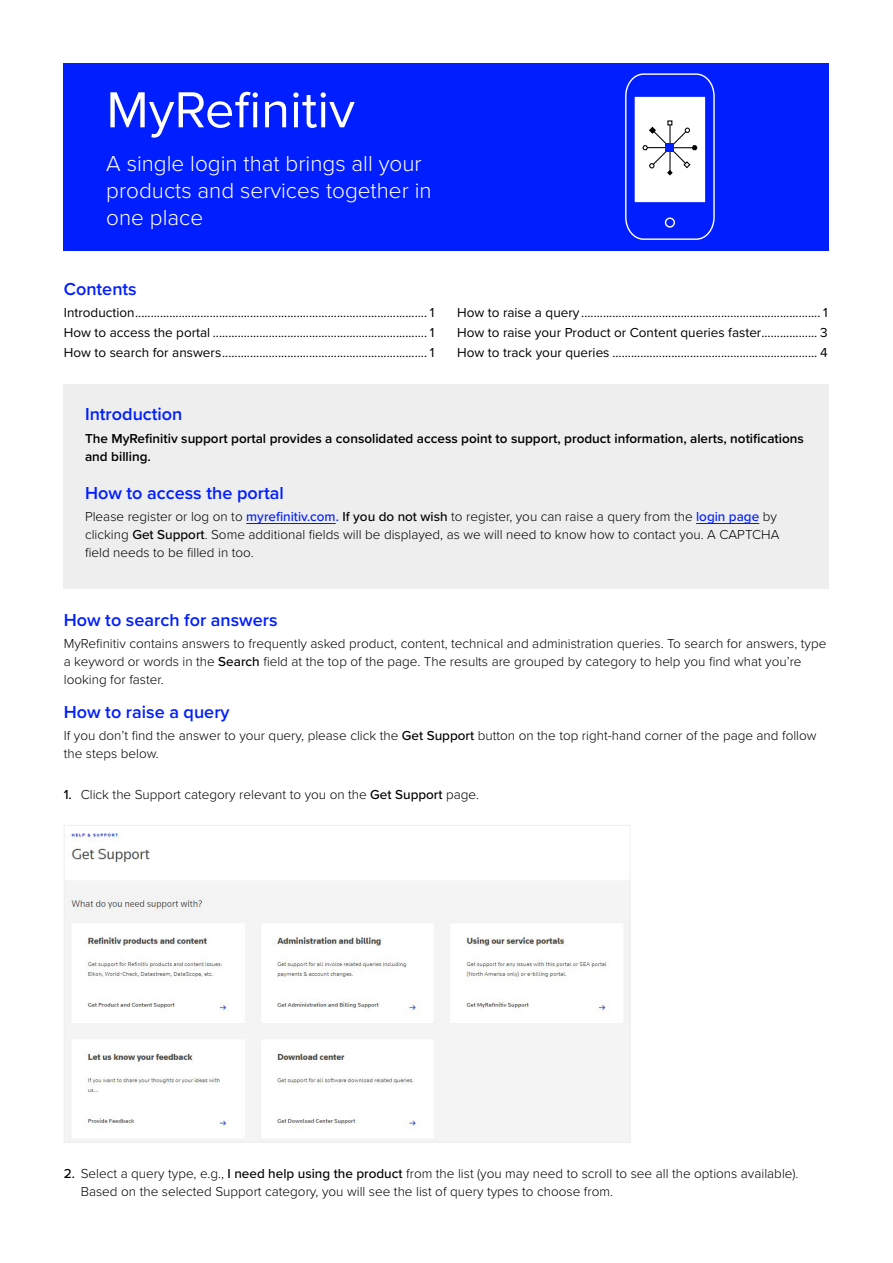
<style>
.page{position:relative;width:893px;height:1263px;background:#fff}
.page>*{position:absolute;margin:0;border:0;box-sizing:border-box;transform-origin:0 0}
.t1{font:52.5px "Proxima Nova";color:#fff}
.t2{font:300 22.5px/27px "Proxima Nova";color:#fff}
.t3{font:600 18px "Proxima Nova";color:#001eff}
.t4{font:300 13.5px/18px "Proxima Nova";color:#000}
.t5{font:13.5px/20.1px "Proxima Nova";color:#000;text-align:justify}
.t6{font:600 13.5px/18px "Proxima Nova";color:#000}
.s1{font-weight:500;color:#001eff}
.s2{font-weight:500}
</style>
<div class="page">
<div style="left:64px;top:64px;width:765px;height:187px;background:#001eff"></div>
<svg style="left:625px;top:73px;width:90px;height:167px"></svg>
<div style="left:64px;top:385px;width:765px;height:204px;background:#eee"></div>
<hr style="left:246px;top:523px;width:90px;height:1px;background:#001eff">
<hr style="left:696px;top:523px;width:63px;height:1px;background:#001eff">
<img style="left:66px;top:833px;width:562px;height:308px">
<h1 class="t1" style="left:106px;top:71px;width:250px">MyRefinitiv</h1>
<h2 class="t2" style="left:106px;top:149px;width:327px">A single login that brings all your products and services together in one place</h2>
<h3 class="t3" style="left:64px;top:275px;width:75px">Contents</h3>
<p class="t5" style="left:64px;top:302px;width:372px">Introduction.............................................................................................. 1<br>How to access the portal ..................................................................... 1<br>How to search for answers.................................................................. 1</p>
<p class="t5" style="left:457px;top:302px;width:372px">How to raise a query ............................................................................. 1<br>How to raise your Product or Content queries faster.................. 3<br>How to track your queries .................................................................. 4</p>
<h3 class="t3" style="left:85px;top:401px;width:99px">Introduction</h3>
<p class="t6" style="left:85px;top:429px;width:720px">The MyRefinitiv support portal provides a consolidated access point to support, product information, alerts, notifications and billing.</p>
<h3 class="t3" style="left:85px;top:480px;width:200px">How to access the portal</h3>
<p class="t4" style="left:85px;top:507px;width:696px">Please register or log on to <span class="s1">myrefinitiv.com.</span> <span class="s2">If you do not wish</span> to register, you can raise a query from the <span class="s1">login page</span> by clicking <span class="s2">Get Support</span>. Some additional fields will be displayed, as we will need to know how to contact you. A CAPTCHA field needs to be filled in too.</p>
<h3 class="t3" style="left:64px;top:606px;width:215px">How to search for answers</h3>
<p class="t4" style="left:64px;top:633px;width:764px">MyRefinitiv contains answers to frequently asked product, content, technical and administration queries. To search for answers, type a keyword or words in the <span class="s2">Search</span> field at the top of the page. The results are grouped by category to help you find what you’re looking for faster.</p>
<h3 class="t3" style="left:64px;top:699px;width:167px">How to raise a query</h3>
<p class="t4" style="left:64px;top:726px;width:754px">If you don’t find the answer to your query, please click the <span class="s2">Get Support</span> button on the top right-hand corner of the page and follow the steps below.</p>
<p class="t4" style="left:64px;top:784px;width:417px"><span class="s2">1.</span> Click the Support category relevant to you on the <span class="s2">Get Support</span> page.</p>
<p class="t4" style="left:81px;top:1163px;width:719px;text-indent:-17px"><span class="s2">2.</span> Select a query type, e.g., <span class="s2">I need help using the product</span> from the list (you may need to scroll to see all the options available).<br>Based on the selected Support category, you will see the list of query types to choose from.</p>
</div>
